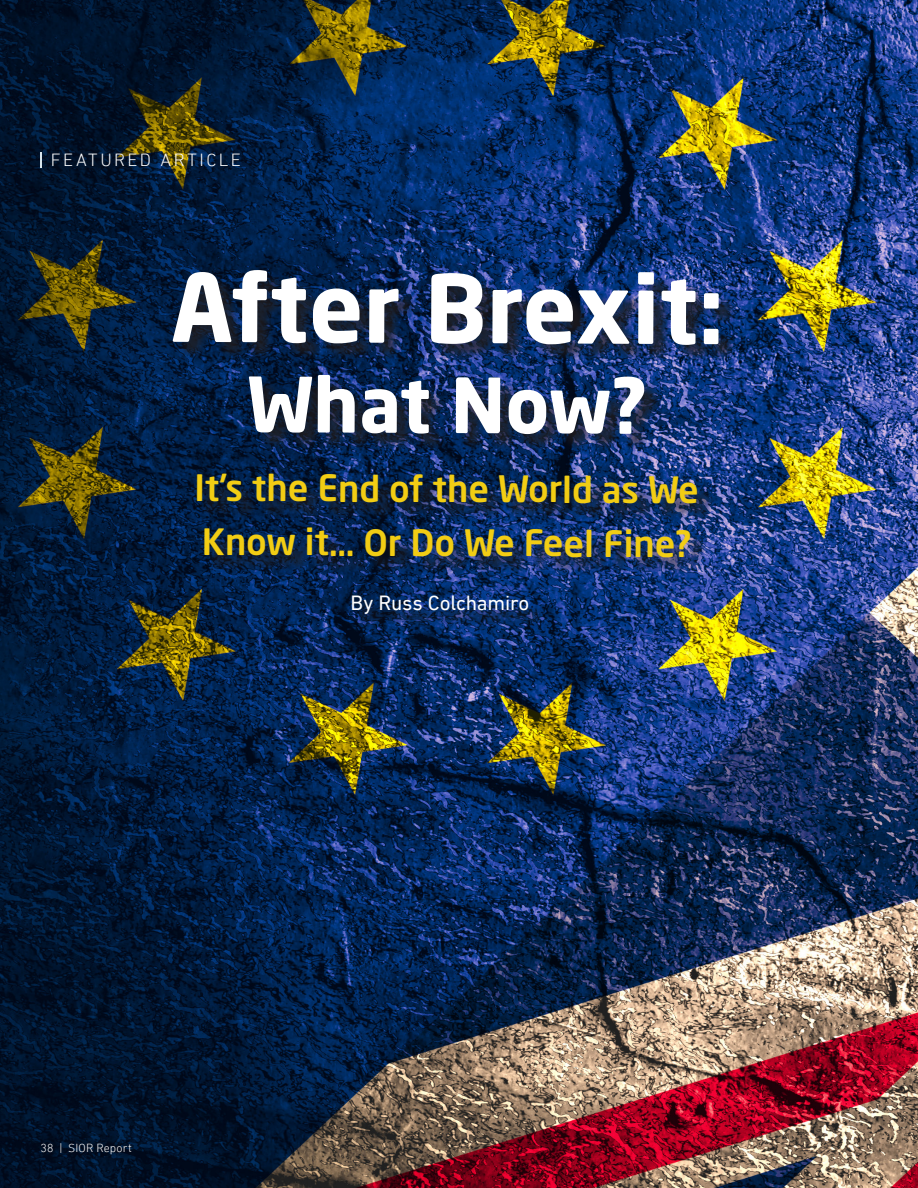
<style>
.page{position:relative;width:918px;height:1188px;background:#fff}
.page>*{position:absolute;margin:0;border:0;box-sizing:border-box;transform-origin:0 0}
.No_Spacing{font:700 93px "Neo Sans Arabic";letter-spacing:-.005em;color:#fff}
.No_Spacing-2{font:700 75px "Neo Sans Arabic";letter-spacing:-.005em;color:#fff}
.No_Spacing-3{font:500 36px/54.2px "Neo Sans Pro";letter-spacing:-.005em;color:#f2cd14}
.Body_Copy{font:21px "DIN Next LT Pro";letter-spacing:-.01em;color:#fff}
.Section_Header{font:300 18px "DIN Next LT Pro";letter-spacing:.135em;color:#fff}
.t1{font:300 12px "DIN Next LT Pro";letter-spacing:.015em;color:#fff}
</style>
<div class="page">
<img style="left:0;top:0;width:918px;height:1188px">
<svg style="left:40px;top:152px;width:2px;height:16px"></svg>
<div style="left:175px;top:273px;width:563px;height:303px;background:#231f20;opacity:.75"></div>
<div style="left:354px;top:598px;width:193px;height:34px;background:#231f20;opacity:.75"></div>
<p class="Section_Header" style="left:51px;top:150px;width:191px">FEATURED ARTICLE</p>
<p class="No_Spacing" style="left:171px;top:236px;width:555px">After Brexit:</p>
<p class="No_Spacing-2" style="left:247px;top:347px;width:403px">What Now?</p>
<p class="No_Spacing-3" style="left:195px;top:461px;width:506px">It’s the End of the World as We<br>Know it… Or Do We Feel Fine?</p>
<p class="Body_Copy" style="left:350px;top:590px;width:180px">By Russ Colchamiro</p>
<p class="t1" style="left:40px;top:1141px;width:93px">38 | SIOR Report</p>
</div>
